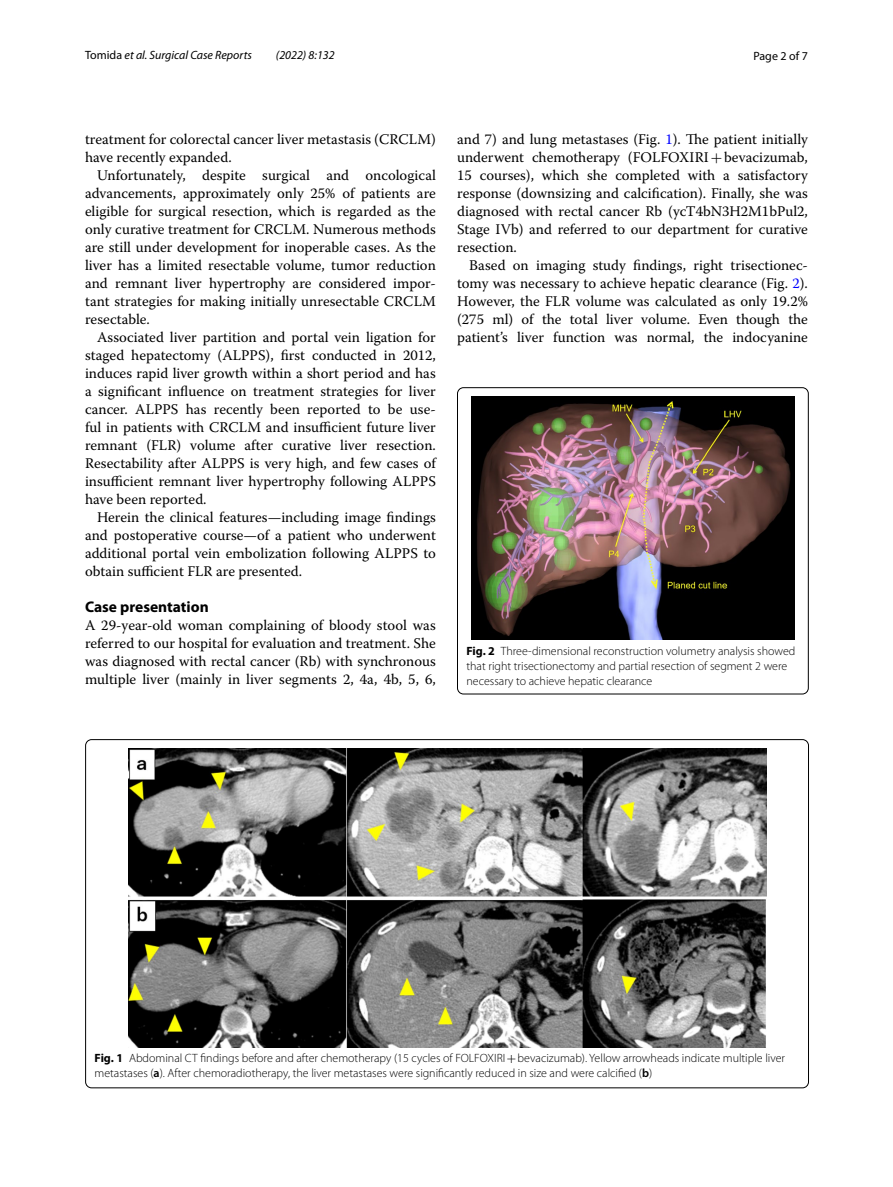
<style>
.page{position:relative;width:893px;height:1187px;background:#fff}
.page>*{position:absolute;margin:0;border:0;box-sizing:border-box;transform-origin:0 0}
.t1{font:700 15.45px "Myriad Pro";color:#000}
.t2{font:14.7px/18px "Warnock Pro";color:#000;text-align:justify}
.t3{font:300 12px/15px "Myriad Pro";color:#000}
.t4{font:italic 12px "Myriad Pro";color:#000}
.t5{font:12px "Myriad Pro";color:#000}
.s1{font-style:normal}
.s2{color:#00f}
.s3{font-family:"MTSY"}
.s4{font-weight:700}
.s5{font-family:"MTSY";font-weight:400}
.s6{font-weight:600}
</style>
<div class="page">
<img style="left:128px;top:748px;width:638px;height:299px">
<img style="left:471px;top:396px;width:323px;height:243px">
<div style="left:457px;top:387px;width:351px;height:307px;border:1px solid #000;border-radius:6px"></div>
<p class="t4" style="left:85px;top:48px;width:168px"><span class="s1">Tomida</span> et al. Surgical Case Reports</p>
<p class="t4" style="left:276px;top:48px;width:60px">(2022) 8:132</p>
<p class="t5" style="left:753px;top:48px;width:56px">Page 2 of 7</p>
<p class="t2" style="left:85px;top:130px;width:352px">treatment for colorectal cancer liver metastasis (CRCLM) have recently expanded.</p>
<p class="t2" style="left:85px;top:166px;width:352px;text-indent:12px">Unfortunately, despite surgical and oncological advancements, approximately only 25% of patients are eligible for surgical resection, which is regarded as the only curative treatment for CRCLM. Numerous methods are still under development for inoperable cases. As the liver has a limited resectable volume, tumor reduction and remnant liver hypertrophy are considered impor&shy;tant strategies for making initially unresectable CRCLM resectable.</p>
<p class="t2" style="left:85px;top:328px;width:352px;text-indent:12px">Associated liver partition and portal vein ligation for staged hepatectomy (ALPPS), first conducted in 2012, induces rapid liver growth within a short period and has a significant influence on treatment strategies for liver cancer. ALPPS has recently been reported to be use&shy;ful in patients with CRCLM and insufficient future liver remnant (FLR) volume after curative liver resection.<br>Resectability after ALPPS is very high, and few cases of insufficient remnant liver hypertrophy following ALPPS have been reported.</p>
<p class="t2" style="left:85px;top:508px;width:352px;text-indent:12px">Herein the clinical features—including image findings and postoperative course—of a patient who underwent additional portal vein embolization following ALPPS to obtain sufficient FLR are presented.</p>
<p class="t1" style="left:85px;top:596px;width:125px">Case presentation</p>
<p class="t2" style="left:85px;top:616px;width:352px">A 29-year-old woman complaining of bloody stool was referred to our hospital for evaluation and treatment. She was diagnosed with rectal cancer (Rb) with synchronous multiple liver (mainly in liver segments 2, 4a, 4b, 5, 6,</p>
<p class="t2" style="left:457px;top:130px;width:352px">and 7) and lung metastases (Fig. <span class="s2">1</span>). The patient initially underwent chemotherapy (FOLFOXIRI<span class="s3">+</span>bevacizumab, 15 courses), which she completed with a satisfactory response (downsizing and calcification). Finally, she was diagnosed with rectal cancer Rb (ycT4bN3H2M1bPul2, Stage IVb) and referred to our department for curative resection.</p>
<p class="t2" style="left:457px;top:256px;width:352px;text-indent:12px">Based on imaging study findings, right trisectionec&shy;tomy was necessary to achieve hepatic clearance (Fig. <span class="s2">2</span>).<br>However, the FLR volume was calculated as only 19.2% (275 ml) of the total liver volume. Even though the patient’s liver function was normal, the indocyanine</p>
<p class="t3" style="left:466px;top:643px;width:330px"><span class="s4">Fig. 2</span> Three-dimensional reconstruction volumetry analysis showed that right trisectionectomy and partial resection of segment 2 were necessary to achieve hepatic clearance</p>
<p class="t3" style="left:95px;top:1050px;width:692px"><span class="s4">Fig. 1</span> Abdominal CT findings before and after chemotherapy (15 cycles of FOLFOXIRI<span class="s5">+</span>bevacizumab). Yellow arrowheads indicate multiple liver metastases (<span class="s6">a</span>). After chemoradiotherapy, the liver metastases were significantly reduced in size and were calcified (<span class="s6">b</span>)</p>
</div>
